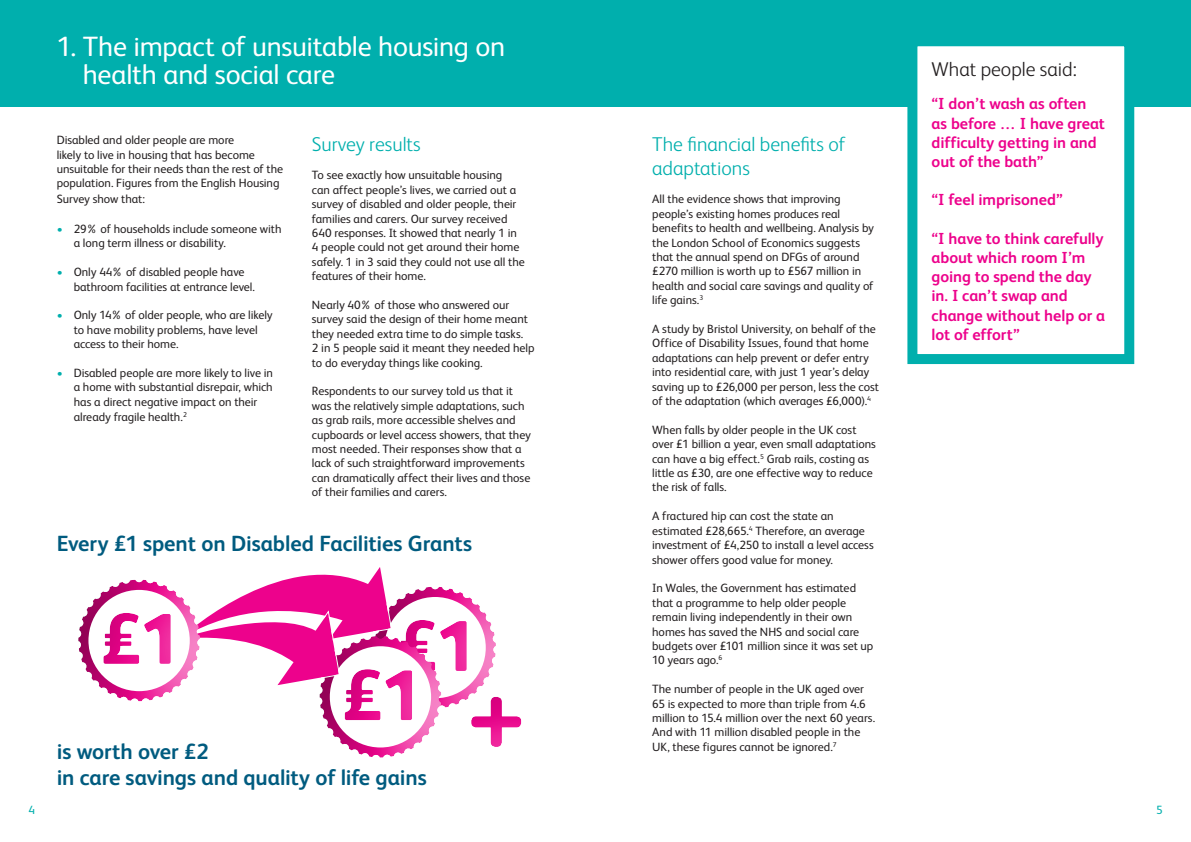
<style>
.page{position:relative;width:1191px;height:842px;background:#fff}
.page>*{position:absolute;margin:0;border:0;box-sizing:border-box;transform-origin:0 0}
.t1{font:28px/28px "FS Albert";letter-spacing:-.01em;color:#fff}
.t2{font:700 22px "FS Albert";letter-spacing:-.01em;color:#005b7f}
.t3{font:300 20px/24px "FS Albert";color:#00afad}
.t4{font:300 20px "FS Albert";color:#231f20}
.t5{font:700 16px/19.2px "FS Albert";letter-spacing:-.005em;color:#ed028c}
.t6{font:12px/14.4px "FS Albert";letter-spacing:-.005em;color:#231f20}
.t7{font:12px "FS Albert";color:#00afad}
.s1{color:#00afad}
</style>
<div class="page">
<div style="left:0;top:0;width:604px;height:107px;background:#00afad"></div>
<div style="left:587px;top:0;width:604px;height:107px;background:#00afad"></div>
<svg style="left:78px;top:567px;width:443px;height:191px"></svg>
<div style="left:912px;top:41px;width:217px;height:318px;background:#fff"></div>
<div style="left:907px;top:36px;width:227px;height:328px;border:10px solid #00afad"></div>
<p class="t1" style="left:83px;top:31px;width:424px;text-indent:-26px">1. The impact of unsuitable housing on health and social care</p>
<p class="t6" style="left:57px;top:132px;width:228px">Disabled and older people are more<br>likely to live in housing that has become unsuitable for their needs than the rest of the population. Figures from the English Housing</p>
<p class="t6" style="left:57px;top:191px;width:90px">Survey show that:</p>
<p class="t6" style="left:74px;top:221px;width:209px;text-indent:-17px"><span class="s1">•</span> 29% of households include someone with a long term illness or disability.</p>
<p class="t6" style="left:74px;top:264px;width:183px;text-indent:-17px"><span class="s1">•</span> Only 44% of disabled people have bathroom facilities at entrance level.</p>
<p class="t6" style="left:74px;top:307px;width:200px;text-indent:-17px"><span class="s1">•</span> Only 14% of older people, who are likely to have mobility problems, have level access to their home.</p>
<p class="t6" style="left:74px;top:365px;width:201px;text-align:justify;text-indent:-17px"><span class="s1">•</span> Disabled people are more likely to live in a home with substantial disrepair, which has a direct negative impact on their</p>
<p class="t6" style="left:74px;top:409px;width:115px">already fragile health.<sup>2</sup></p>
<p class="t3" style="left:312px;top:131px;width:110px">Survey results</p>
<p class="t6" style="left:312px;top:168px;width:214px">To see exactly how unsuitable housing<br>can affect people’s lives, we carried out a survey of disabled and older people, their families and carers. Our survey received 640 responses. It showed that nearly 1 in 4 people could not get around their home safely. 1 in 3 said they could not use all the features of their home.</p>
<p class="t6" style="left:312px;top:297px;width:224px">Nearly 40% of those who answered our survey said the design of their home meant they needed extra time to do simple tasks.<br>2 in 5 people said it meant they needed help to do everyday things like cooking.</p>
<p class="t6" style="left:312px;top:384px;width:220px">Respondents to our survey told us that it was the relatively simple adaptations, such as grab rails, more accessible shelves and cupboards or level access showers, that they most needed. Their responses show that a lack of such straightforward improvements can dramatically affect their lives and those of their families and carers.</p>
<p class="t2" style="left:57px;top:528px;width:417px">Every £1 spent on Disabled Facilities Grants</p>
<p class="t2" style="left:57px;top:736px;width:153px">is worth over £2</p>
<p class="t2" style="left:57px;top:763px;width:371px">in care savings and quality of life gains</p>
<p class="t3" style="left:652px;top:131px;width:195px">The financial benefits of adaptations</p>
<p class="t6" style="left:652px;top:192px;width:223px">All the evidence shows that improving people’s existing homes produces real benefits to health and wellbeing. Analysis by the London School of Economics suggests that the annual spend on DFGs of around £270 million is worth up to £567 million in health and social care savings and quality of life gains.<sup>3</sup></p>
<p class="t6" style="left:652px;top:321px;width:228px">A study by Bristol University, on behalf of the Office of Disability Issues, found that home adaptations can help prevent or defer entry into residential care, with just 1 year’s delay saving up to £26,000 per person, less the cost of the adaptation (which averages £6,000).<sup>4</sup></p>
<p class="t6" style="left:652px;top:422px;width:225px">When falls by older people in the UK cost over £1 billion a year, even small adaptations can have a big effect.<sup>5</sup> Grab rails, costing as little as £30, are one effective way to reduce the risk of falls.</p>
<p class="t6" style="left:652px;top:508px;width:223px">A fractured hip can cost the state an estimated £28,665.<sup>4</sup> Therefore, an average investment of £4,250 to install a level access shower offers good value for money.</p>
<p class="t6" style="left:652px;top:580px;width:223px">In Wales, the Government has estimated that a programme to help older people remain living independently in their own homes has saved the NHS and social care budgets over £101 million since it was set up 10 years ago.<sup>6</sup></p>
<p class="t6" style="left:652px;top:681px;width:224px">The number of people in the UK aged over 65 is expected to more than triple from 4.6 million to 15.4 million over the next 60 years.<br>And with 11 million disabled people in the UK, these figures cannot be ignored.<sup>7</sup></p>
<p class="t4" style="left:931px;top:56px;width:147px">What people said:</p>
<p class="t5" style="left:931px;top:94px;width:175px">“I don’t wash as often as before … I have great difficulty getting in and out of the bath”</p>
<p class="t5" style="left:931px;top:190px;width:133px">“I feel imprisoned”</p>
<p class="t5" style="left:931px;top:228px;width:175px">“I have to think carefully about which room I’m going to spend the day in. I can’t swap and change without help or a lot of effort”</p>
<p class="t7" style="left:28px;top:801px;width:8px">4</p>
<p class="t7" style="left:1156px;top:801px;width:8px">5</p>
</div>
